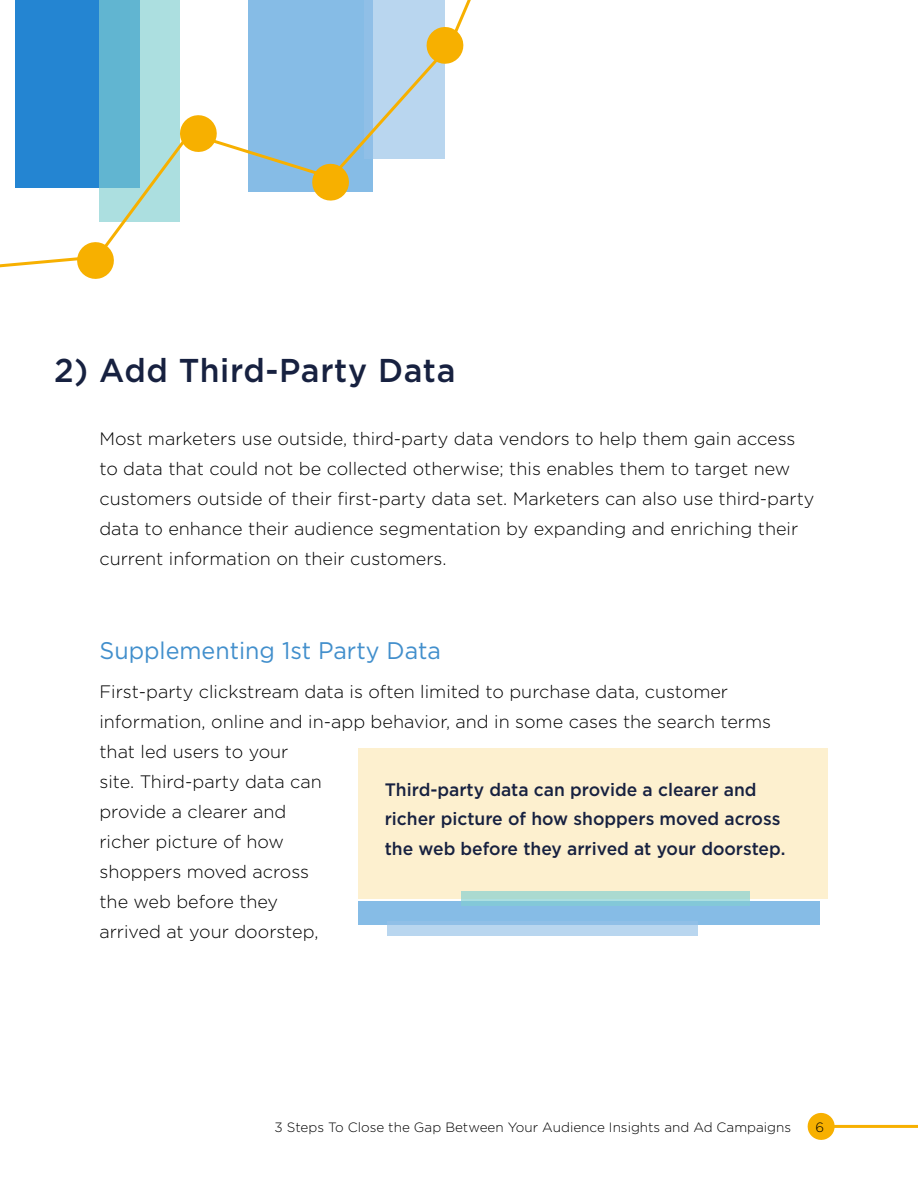
<style>
.page{position:relative;width:918px;height:1188px;background:#fff}
.page>*{position:absolute;margin:0;border:0;box-sizing:border-box;transform-origin:0 0}
.t1{font:500 33px "Gotham";letter-spacing:.02em;color:#172140}
.t2{font:24px "Gotham";color:#428fcc}
.t3{font:300 18px/30px "Gotham";color:#000}
.t4{font:500 18px/29.8px "Gotham";color:#172140}
.t5{font:300 13.5px "Gotham";color:#000}
</style>
<div class="page">
<div style="left:358px;top:749px;width:470px;height:150px;background:#fdf0cf"></div>
<svg style="left:0;top:0;width:471px;height:268px"></svg>
<svg style="left:424px;top:25px;width:42px;height:41px"></svg>
<svg style="left:310px;top:162px;width:41px;height:41px;background:#e2be54"></svg>
<svg style="left:178px;top:113px;width:41px;height:41px"></svg>
<svg style="left:75px;top:240px;width:41px;height:39px"></svg>
<div style="left:358px;top:902px;width:462px;height:23px;background:#86bce6"></div>
<div style="left:387px;top:925px;width:310px;height:11px;background:#b9d6ef"></div>
<svg style="left:461px;top:891px;width:289px;height:15px;fill:#abdad0"></svg>
<hr style="left:828px;top:1125px;width:90px;height:3px;background:#f7b000">
<svg style="left:807px;top:1112px;width:29px;height:28px"></svg>
<h1 class="t1" style="left:54px;top:349px;width:403px">2) Add Third-Party Data</h1>
<p class="t3" style="left:99px;top:423px;width:717px">Most marketers use outside, third-party data vendors to help them gain access to data that could not be collected otherwise; this enables them to target new customers outside of their first-party data set. Marketers can also use third-party data to enhance their audience segmentation by expanding and enriching their current information on their customers.</p>
<h2 class="t2" style="left:99px;top:635px;width:343px">Supplementing 1st Party Data</h2>
<p class="t3" style="left:99px;top:676px;width:673px">First-party clickstream data is often limited to purchase data, customer information, online and in-app behavior, and in some cases the search terms that led users to your<br>site. Third-party data can<br>provide a clearer and<br>richer picture of how<br>shoppers moved across<br>the web before they<br>arrived at your doorstep,</p>
<p class="t4" style="left:385px;top:774px;width:402px">Third-party data can provide a clearer and richer picture of how shoppers moved across the web before they arrived at your doorstep.</p>
<p class="t5" style="left:274px;top:1119px;width:518px">3 Steps To Close the Gap Between Your Audience Insights and Ad Campaigns</p>
<p class="t5" style="left:815px;top:1119px;width:10px">6</p>
</div>
